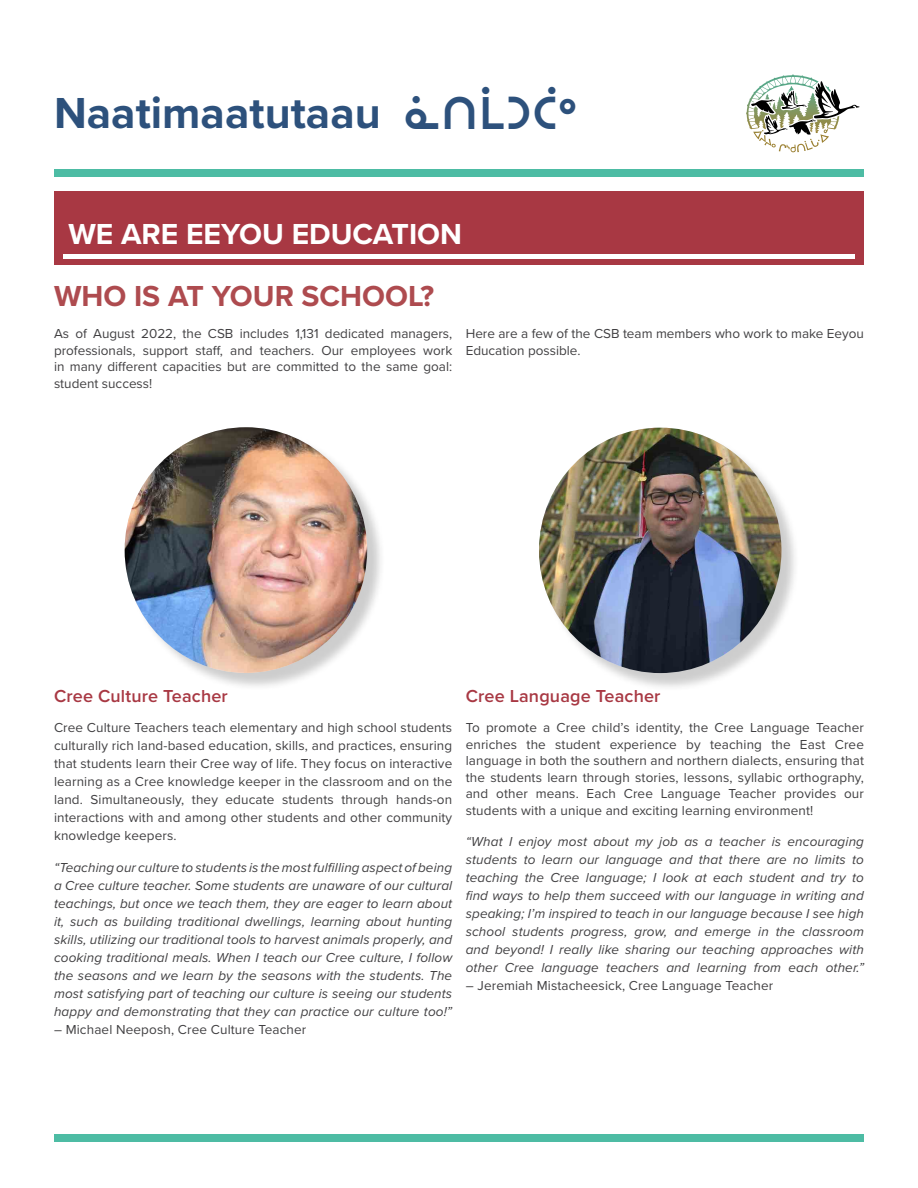
<style>
.page{position:relative;width:918px;height:1188px;background:#fff}
.page>*{position:absolute;margin:0;border:0;box-sizing:border-box;transform-origin:0 0}
.t1{font:700 45px "Proxima Nova";color:#2d517c}
.t2{font:700 30px "Proxima Nova";color:#fff}
.t3{font:700 30px "Proxima Nova";color:#ae4b4f}
.t4{font:600 18px "Proxima Nova";letter-spacing:.01em;color:#a83843}
.t5{font:13.5px/16.5px "Proxima Nova";letter-spacing:.01em;color:#414042;text-align:justify}
.t6{font:italic 13.5px/18px "Proxima Nova";letter-spacing:.01em;color:#414042;text-align:justify}
.s1{font-family:"BJ Cree UNI"}
</style>
<div class="page">
<div style="left:54px;top:1134px;width:810px;height:8px;background:#4dbca4"></div>
<div style="left:54px;top:169px;width:810px;height:8px;background:#4dbca4"></div>
<svg style="left:746px;top:75px;width:114px;height:77px"></svg>
<div style="left:54px;top:191px;width:810px;height:73px;background:#a83843"></div>
<hr style="left:63px;top:255px;width:792px;height:4px;background:#fff">
<div style="left:127px;top:430px;width:259px;height:262px;background:#000;opacity:.2"></div>
<img style="left:125px;top:427px;width:242px;height:246px">
<div style="left:542px;top:430px;width:258px;height:261px;background:#000;opacity:.2"></div>
<img style="left:539px;top:428px;width:243px;height:245px">
<h1 class="t1" style="left:54px;top:80px;width:525px">Naatimaatutaau <span class="s1">ᓈᑎᒫᑐᑖᐤ</span></h1>
<h2 class="t2" style="left:68px;top:211px;width:395px">WE ARE EEYOU EDUCATION</h2>
<h2 class="t3" style="left:54px;top:273px;width:382px">WHO IS AT YOUR SCHOOL?</h2>
<p class="t5" style="left:54px;top:325px;width:400px">As of August 2022, the CSB includes 1,131 dedicated managers, professionals, support staff, and teachers. Our employees work in many different capacities but are committed to the same goal: student success!</p>
<p class="t5" style="left:466px;top:325px;width:400px">Here are a few of the CSB team members who work to make Eeyou<br>Education possible.</p>
<h3 class="t4" style="left:54px;top:683px;width:175px">Cree Culture Teacher</h3>
<p class="t5" style="left:54px;top:718px;width:400px;line-height:18px">Cree Culture Teachers teach elementary and high school students culturally rich land-based education, skills, and practices, ensuring that students learn their Cree way of life. They focus on interactive learning as a Cree knowledge keeper in the classroom and on the land. Simultaneously, they educate students through hands-on interactions with and among other students and other community knowledge keepers.</p>
<p class="t6" style="left:54px;top:858px;width:400px">“Teaching our culture to students is the most fulfilling aspect of being a Cree culture teacher. Some students are unaware of our cultural teachings, but once we teach them, they are eager to learn about it, such as building traditional dwellings, learning about hunting skills, utilizing our traditional tools to harvest animals properly, and cooking traditional meals. When I teach our Cree culture, I follow the seasons and we learn by the seasons with the students. The most satisfying part of teaching our culture is seeing our students happy and demonstrating that they can practice our culture too!”</p>
<p class="t5" style="left:54px;top:1020px;width:254px">– Michael Neeposh, Cree Culture Teacher</p>
<h3 class="t4" style="left:466px;top:683px;width:196px">Cree Language Teacher</h3>
<p class="t5" style="left:466px;top:719px;width:400px">To promote a Cree child’s identity, the Cree Language Teacher enriches the student experience by teaching the East Cree language in both the southern and northern dialects, ensuring that the students learn through stories, lessons, syllabic orthography, and other means. Each Cree Language Teacher provides our students with a unique and exciting learning environment!</p>
<p class="t6" style="left:466px;top:832px;width:400px">“What I enjoy most about my job as a teacher is encouraging students to learn our language and that there are no limits to teaching the Cree language; I look at each student and try to find ways to help them succeed with our language in writing and speaking; I’m inspired to teach in our language because I see high school students progress, grow, and emerge in the classroom and beyond! I really like sharing our teaching approaches with other Cree language teachers and learning from each other.”</p>
<p class="t5" style="left:466px;top:977px;width:309px">– Jeremiah Mistacheesick, Cree Language Teacher</p>
</div>
